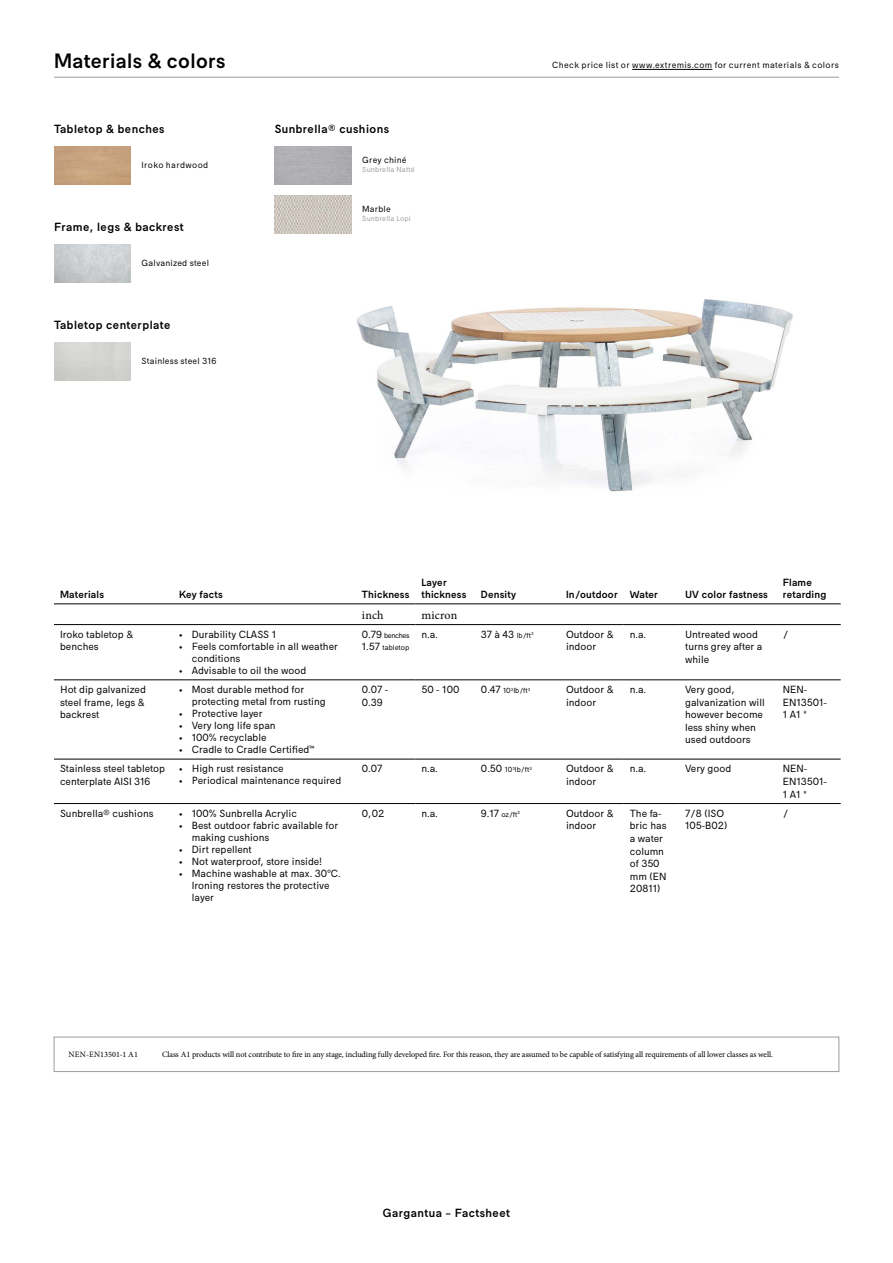
<style>
.page{position:relative;width:893px;height:1263px;background:#fff}
.page>*{position:absolute;margin:0;border:0;box-sizing:border-box;transform-origin:0 0}
.t1{font:500 21px "Extremis Compakt";letter-spacing:.02em;color:#000}
.t2{font:500 12px "Extremis Compakt";letter-spacing:.04em;color:#000}
.t3{font:12px "Minion Pro";letter-spacing:.01em;color:#000}
.t4{font:10.5px/12.6px "Extremis Compakt";color:#000}
.t5{font:500 10.5px/12px "Extremis Compakt";letter-spacing:.02em;color:#000}
.t6{font:9px "Extremis Compakt";letter-spacing:.035em;color:#000}
.t7{font:8.25px "Minion Pro";letter-spacing:-.01em;color:#000}
.t8{font:8.25px "Minion Pro";letter-spacing:.01em;color:#000}
.t9{font:7.5px/12.6px "Extremis Compakt";color:#000}
.t10{font:7.5px "Extremis Compakt";letter-spacing:.02em;color:#9d9d9c}
.s1{font-size:10.5px}
.s2{font-size:7.5px}
</style>
<div class="page">
<hr style="left:54px;top:77px;width:785px;height:1px;background:#9d9d9c">
<hr style="left:54px;top:603px;width:119px;height:1px;background:#000">
<hr style="left:173px;top:603px;width:183px;height:1px;background:#000">
<hr style="left:356px;top:603px;width:59px;height:1px;background:#000">
<hr style="left:415px;top:603px;width:60px;height:1px;background:#000">
<hr style="left:475px;top:603px;width:85px;height:1px;background:#000">
<hr style="left:560px;top:603px;width:64px;height:1px;background:#000">
<hr style="left:624px;top:603px;width:55px;height:1px;background:#000">
<hr style="left:679px;top:603px;width:98px;height:1px;background:#000">
<hr style="left:777px;top:603px;width:64px;height:1px;background:#000">
<hr style="left:54px;top:624px;width:119px;height:1px;background:#000">
<hr style="left:173px;top:624px;width:183px;height:1px;background:#000">
<hr style="left:356px;top:624px;width:59px;height:1px;background:#000">
<hr style="left:415px;top:624px;width:60px;height:1px;background:#000">
<hr style="left:475px;top:624px;width:85px;height:1px;background:#000">
<hr style="left:560px;top:624px;width:64px;height:1px;background:#000">
<hr style="left:624px;top:624px;width:55px;height:1px;background:#000">
<hr style="left:679px;top:624px;width:98px;height:1px;background:#000">
<hr style="left:777px;top:624px;width:64px;height:1px;background:#000">
<hr style="left:54px;top:679px;width:119px;height:1px;background:#000">
<hr style="left:173px;top:679px;width:183px;height:1px;background:#000">
<hr style="left:356px;top:679px;width:59px;height:1px;background:#000">
<hr style="left:415px;top:679px;width:60px;height:1px;background:#000">
<hr style="left:560px;top:679px;width:64px;height:1px;background:#000">
<hr style="left:624px;top:679px;width:55px;height:1px;background:#000">
<hr style="left:679px;top:679px;width:98px;height:1px;background:#000">
<hr style="left:777px;top:679px;width:64px;height:1px;background:#000">
<hr style="left:54px;top:759px;width:119px;height:1px;background:#000">
<hr style="left:173px;top:759px;width:183px;height:1px;background:#000">
<hr style="left:356px;top:759px;width:59px;height:1px;background:#000">
<hr style="left:415px;top:759px;width:60px;height:1px;background:#000">
<hr style="left:560px;top:759px;width:64px;height:1px;background:#000">
<hr style="left:624px;top:759px;width:55px;height:1px;background:#000">
<hr style="left:679px;top:759px;width:98px;height:1px;background:#000">
<hr style="left:777px;top:759px;width:64px;height:1px;background:#000">
<hr style="left:475px;top:679px;width:85px;height:1px;background:#000">
<hr style="left:475px;top:759px;width:85px;height:1px;background:#000">
<hr style="left:54px;top:803px;width:119px;height:1px;background:#000">
<hr style="left:173px;top:803px;width:183px;height:1px;background:#000">
<hr style="left:356px;top:803px;width:59px;height:1px;background:#000">
<hr style="left:415px;top:803px;width:60px;height:1px;background:#000">
<hr style="left:475px;top:803px;width:85px;height:1px;background:#000">
<hr style="left:560px;top:803px;width:64px;height:1px;background:#000">
<hr style="left:624px;top:803px;width:55px;height:1px;background:#000">
<hr style="left:679px;top:803px;width:98px;height:1px;background:#000">
<hr style="left:777px;top:803px;width:64px;height:1px;background:#000">
<img style="left:54px;top:244px;width:77px;height:38px">
<div style="left:275px;top:146px;width:76px;height:38px;background:#afaeb3"></div>
<img style="left:275px;top:195px;width:76px;height:38px">
<img style="left:357px;top:299px;width:436px;height:193px">
<div style="left:54px;top:1037px;width:785px;height:34px;border:1px solid #9d9d9c"></div>
<hr style="left:632px;top:69px;width:80px;height:1px;background:#000">
<h1 class="t1" style="left:54px;top:49px;width:173px">Materials &amp; colors</h1>
<p class="t2" style="left:54px;top:122px;width:112px">Tabletop &amp; benches</p>
<p class="t6" style="left:142px;top:160px;width:68px">Iroko hardwood</p>
<p class="t2" style="left:54px;top:220px;width:131px">Frame, legs &amp; backrest</p>
<p class="t6" style="left:142px;top:258px;width:69px">Galvanized steel</p>
<p class="t2" style="left:54px;top:318px;width:118px">Tabletop centerplate</p>
<p class="t6" style="left:142px;top:356px;width:76px">Stainless steel 316</p>
<p class="t2" style="left:275px;top:122px;width:116px">Sunbrella® cushions</p>
<p class="t10" style="left:362px;top:165px;width:54px">Sunbrella Natté</p>
<p class="t6" style="left:362px;top:155px;width:46px">Grey chiné</p>
<p class="t6" style="left:362px;top:204px;width:30px">Marble</p>
<p class="t10" style="left:362px;top:214px;width:50px">Sunbrella Lopi</p>
<p class="t6" style="left:552px;top:60px;width:288px">Check price list or www.extremis.com for current materials &amp; colors</p>
<p class="t5" style="left:60px;top:588px;width:46px">Materials</p>
<p class="t5" style="left:179px;top:588px;width:45px">Key facts</p>
<p class="t5" style="left:362px;top:588px;width:49px">Thickness</p>
<p class="t5" style="left:421px;top:576px;width:46px">Layer thickness</p>
<p class="t5" style="left:481px;top:588px;width:37px">Density</p>
<p class="t5" style="left:566px;top:588px;width:94px">In/outdoor Water</p>
<p class="t5" style="left:685px;top:588px;width:84px">UV color fastness</p>
<p class="t3" style="left:362px;top:607px;width:23px">inch</p>
<p class="t3" style="left:421px;top:607px;width:37px">micron</p>
<p class="t5" style="left:783px;top:576px;width:45px">Flame retarding</p>
<p class="t4" style="left:60px;top:628px;width:75px">Iroko tabletop &amp; benches</p>
<p class="t4" style="left:179px;top:628px;width:98px">• Durability CLASS 1</p>
<p class="t4" style="left:192px;top:640px;width:148px;line-height:12px;text-indent:-13px">• Feels comfortable in all weather conditions</p>
<p class="t4" style="left:179px;top:664px;width:129px">• Advisable to oil the wood</p>
<p class="t4" style="left:60px;top:683px;width:87px;text-align:justify">Hot dip galvanized steel frame, legs &amp; backrest</p>
<p class="t4" style="left:192px;top:683px;width:136px;line-height:12px;text-indent:-13px">• Most durable method for protecting metal from rusting</p>
<p class="t4" style="left:179px;top:707px;width:85px">• Protective layer</p>
<p class="t4" style="left:179px;top:719px;width:98px">• Very long life span</p>
<p class="t4" style="left:179px;top:731px;width:89px">• 100% recyclable</p>
<p class="t4" style="left:179px;top:743px;width:137px">• Cradle to Cradle Certified™</p>
<p class="t4" style="left:60px;top:762px;width:107px">Stainless steel tabletop centerplate AISI 316</p>
<p class="t4" style="left:179px;top:762px;width:106px">• High rust resistance</p>
<p class="t4" style="left:179px;top:774px;width:164px">• Periodical maintenance required</p>
<p class="t4" style="left:60px;top:807px;width:95px">Sunbrella® cushions</p>
<p class="t4" style="left:179px;top:807px;width:119px">• 100% Sunbrella Acrylic</p>
<p class="t4" style="left:192px;top:819px;width:148px;line-height:12px;text-indent:-13px">• Best outdoor fabric available for making cushions</p>
<p class="t4" style="left:179px;top:843px;width:74px">• Dirt repellent</p>
<p class="t4" style="left:179px;top:855px;width:145px">• Not waterproof, store inside!</p>
<p class="t4" style="left:192px;top:867px;width:150px;line-height:12px;text-indent:-13px">• Machine washable at max. 30°C.<br>Ironing restores the protective layer</p>
<p class="t9" style="left:362px;top:629px;width:49px"><span class="s1">0.79</span> benches<br><span class="s1">1.57</span> tabletop</p>
<p class="t4" style="left:421px;top:628px;width:18px">n.a.</p>
<p class="t4" style="left:481px;top:628px;width:54px">37 à 43 <span class="s2">lb/ft</span><sup>3</sup></p>
<p class="t4" style="left:566px;top:628px;width:49px">Outdoor &amp; indoor</p>
<p class="t4" style="left:630px;top:628px;width:18px">n.a.</p>
<p class="t4" style="left:685px;top:628px;width:79px">Untreated wood turns grey after a while</p>
<p class="t4" style="left:783px;top:628px;width:7px">/</p>
<p class="t4" style="left:362px;top:683px;width:28px">0.07 -<br>0.39</p>
<p class="t4" style="left:421px;top:683px;width:39px">50 - 100</p>
<p class="t9" style="left:481px;top:684px;width:51px"><span class="s1">0.47</span> 10<sup>3</sup>lb/ft<sup>3</sup></p>
<p class="t4" style="left:566px;top:683px;width:49px">Outdoor &amp; indoor</p>
<p class="t4" style="left:630px;top:683px;width:18px">n.a.</p>
<p class="t4" style="left:685px;top:683px;width:81px">Very good, galvanization will however become less shiny when used outdoors</p>
<p class="t4" style="left:783px;top:683px;width:46px">NEN-<br>EN13501-<br>1 A1 *</p>
<p class="t4" style="left:362px;top:762px;width:22px">0.07</p>
<p class="t4" style="left:421px;top:762px;width:18px">n.a.</p>
<p class="t9" style="left:481px;top:763px;width:52px"><span class="s1">0.50</span> 10<sup>3</sup>lb/ft<sup>3</sup></p>
<p class="t4" style="left:566px;top:762px;width:49px">Outdoor &amp; indoor</p>
<p class="t4" style="left:630px;top:762px;width:18px">n.a.</p>
<p class="t4" style="left:685px;top:762px;width:48px">Very good</p>
<p class="t4" style="left:783px;top:762px;width:46px">NEN-<br>EN13501-<br>1 A1 *</p>
<p class="t4" style="left:362px;top:807px;width:24px">0,02</p>
<p class="t4" style="left:421px;top:807px;width:18px">n.a.</p>
<p class="t9" style="left:481px;top:808px;width:41px"><span class="s1">9.17</span> oz/ft<sup>2</sup></p>
<p class="t4" style="left:566px;top:807px;width:49px">Outdoor &amp; indoor</p>
<p class="t4" style="left:630px;top:807px;width:38px">The fa&shy;bric has a water column of 350 mm (EN<br>20811)</p>
<p class="t4" style="left:685px;top:807px;width:44px">7/8 (ISO<br>105-B02)</p>
<p class="t4" style="left:783px;top:807px;width:7px">/</p>
<p class="t8" style="left:69px;top:1048px;width:71px">NEN-EN13501-1 A1</p>
<p class="t7" style="left:162px;top:1048px;width:612px">Class A1 products will not contribute to fire in any stage, including fully developed fire. For this reason, they are assumed to be capable of satisfying all requirements of all lower classes as well.</p>
<p class="t2" style="left:383px;top:1206px;width:129px">Gargantua – Factsheet</p>
</div>
